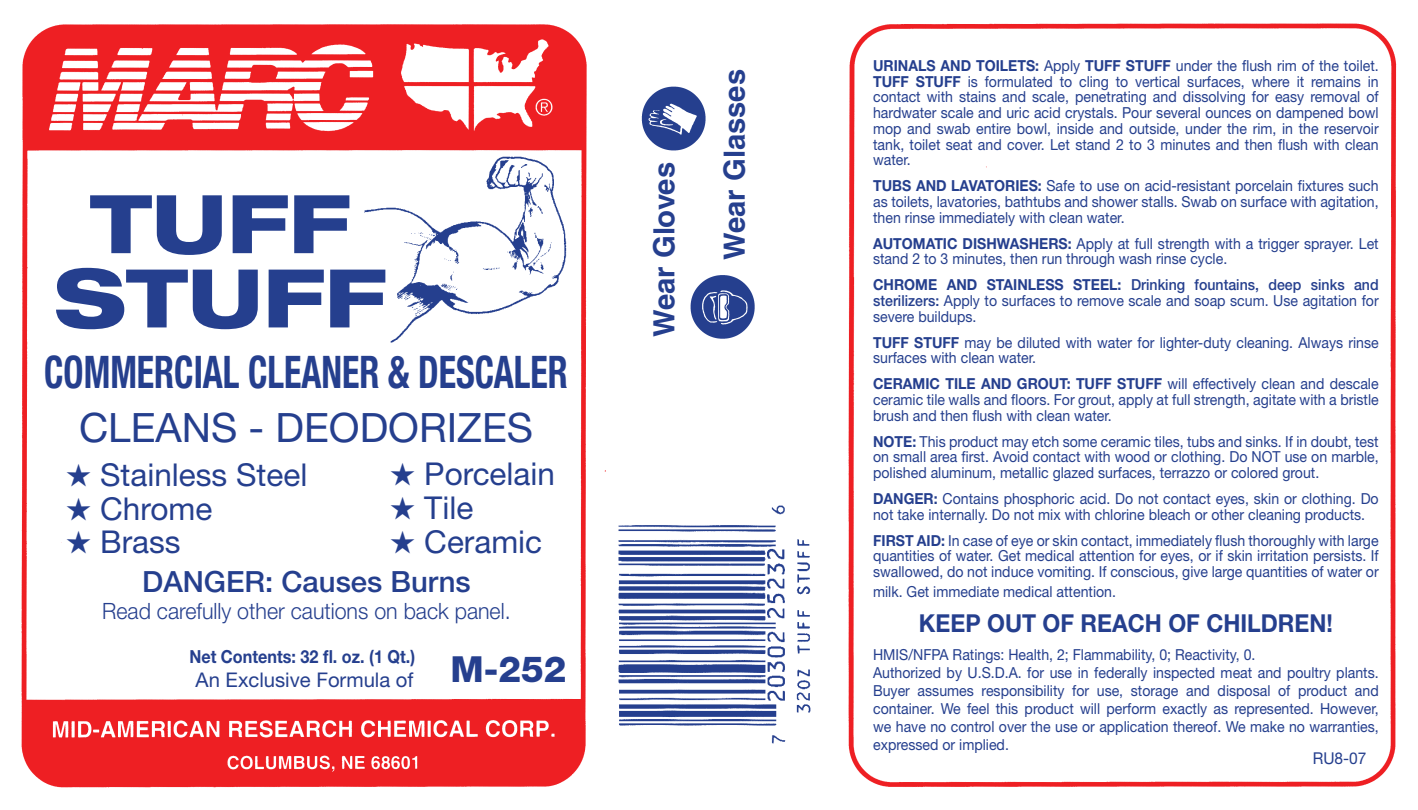
<style>
.page{position:relative;width:1418px;height:810px;background:#fff}
.page>*{position:absolute;margin:0;border:0;box-sizing:border-box;transform-origin:0 0}
.t1{font:800 expanded 81px "Helvetica Neue";color:#253f8e}
.t2{font:700 condensed 45px "Helvetica Neue";color:#253f8e;scale:.8 1}
.t3{font:40.5px "Helvetica Neue";color:#253f8e}
.t4{font:31.5px "Helvetica Neue";color:#253f8e}
.t5{font:700 29.25px "Helvetica";color:#253f8e}
.t6{font:500 29.25px "Helvetica Neue";color:#253f8e}
.t7{font:700 24.75px "Helvetica Neue";color:#253f8e;scale:.93 1}
.t8{font:300 22.5px "Helvetica Neue";color:#253f8e;scale:.95 1}
.t9{font:20.25px "Helvetica Neue";color:#253f8e}
.t10{font:700 18px "Helvetica Neue";color:#253f8e;scale:.9 1}
.t11{font:16.2px "Helvetica Neue";color:#253f8e;scale:.95 1}
.t12{font:15.3px/15.8px "Helvetica Neue";color:#253f8e;text-align:justify;scale:.93 1}
.t13{font:700 15.3px "Helvetica Neue";color:#253f8e;scale:.93 1}
.s1{font-weight:400}
.s2{font-weight:700}
.s3{font-weight:500}
</style>
<div class="page">
<img style="left:21px;top:23px;width:1376px;height:765px">
<img style="left:612px;top:498px;width:205px;height:252px">
<img style="left:633px;top:82px;width:76px;height:74px">
<img style="left:685px;top:271px;width:72px;height:79px">
<img style="left:362px;top:155px;width:204px;height:187px">
<h1 class="t1" style="left:90px;top:172px;width:261px">TUFF</h1>
<h1 class="t1" style="left:54px;top:247px;width:333px">STUFF</h1>
<h2 class="t2" style="left:44px;top:345px;width:656px">COMMERCIAL CLEANER &amp; DESCALER</h2>
<h3 class="t3" style="left:79px;top:403px;width:105px">cleans</h3>
<h3 class="t3" style="left:249px;top:403px;width:106px">- deodori</h3>
<h3 class="t3" style="left:457px;top:403px;width:71px">zes</h3>
<h3 class="t4" style="left:66px;top:456px;width:243px">★ Stainless Steel</h3>
<h3 class="t4" style="left:66px;top:490px;width:148px">★ Chrome</h3>
<h3 class="t4" style="left:66px;top:523px;width:116px">★ Brass</h3>
<h3 class="t4" style="left:390px;top:455px;width:167px">★ Porcelain</h3>
<h3 class="t4" style="left:390px;top:489px;width:85px">★ Tile</h3>
<h3 class="t4" style="left:390px;top:523px;width:154px">★ Ceramic</h3>
<h3 class="t6" style="left:142px;top:565px;width:330px">Danger: Causes Burns</h3>
<h3 class="t8" style="left:102px;top:598px;width:431px">Read carefully other cautions on back panel.</h3>
<p class="t10" style="left:189px;top:645px;width:252px">NET CONTENTS: 32 FL. OZ. (1 QT.)</p>
<h3 class="t9" style="left:196px;top:668px;width:372px">An Exclusive Formula of <sup>M-252</sup></h3>
<h3 class="t5" style="left:646px;top:337px;width:177px;rotate:-90deg">Wear Gloves</h3>
<h3 class="t5" style="left:716px;top:260px;width:192px;rotate:-90deg">Wear Glasses</h3>
<p class="t13" style="left:873px;top:56px;width:283px">URINALS AND TOILETS: <span class="s1">Apply</span> TUFF STU</p>
<p class="t12" style="left:1154px;top:57px;width:243px"><span class="s2">FF</span> under the flush rim of the toilet.</p>
<p class="t13" style="left:873px;top:72px;width:57px">TUFF STU</p>
<p class="t12" style="left:873px;top:73px;width:545px;text-indent:71px"><span class="s2">FF</span> is formulated to cling to vertical surfaces, where it remains in contact with stains and scale, penetrating and dissolving for easy removal of hardwater scale and uric acid crystals. Pour several ounces on dampened bowl mop and swab entire bowl, inside and outside, under the rim, in the reservoir tank, toilet seat and cover. Let stand 2 to 3 minutes and then flush with clean water.</p>
<p class="t12" style="left:873px;top:178px;width:545px"><span class="s2">TUBS AND LAVATORIES:</span> Safe to use on acid-resistant porcelain fixtures such as toilets, lavatories, bathtubs and shower stalls. Swab on surface with agitation, then rinse immediately with clean water.</p>
<p class="t13" style="left:873px;top:234px;width:12px">AUT</p>
<p class="t12" style="left:873px;top:235px;width:545px;text-indent:29px"><span class="s2">OMATIC DISHWASHERS:</span> Apply at full strength with a trigger sprayer. Let stand 2 to 3 minutes, then run through wash rinse cycle.</p>
<p class="t12" style="left:873px;top:277px;width:545px"><span class="s2">CHROME AND STAINLESS STEEL:</span> <span class="s3">Drinking fountains, deep sinks and sterilizers:</span> Apply to surfaces to remove scale and soap scum. Use agitation for severe buildups.</p>
<p class="t13" style="left:873px;top:333px;width:55px">TUFF STU</p>
<p class="t12" style="left:873px;top:334px;width:545px;text-indent:69px"><span class="s2">FF</span> may be diluted with water for lighter-duty cleaning. Always rinse surfaces with clean water.</p>
<p class="t13" style="left:873px;top:374px;width:274px">CERAMIC TILE AND GROUT: TUFF STU</p>
<p class="t12" style="left:873px;top:376px;width:545px;text-indent:272px"><span class="s2">FF</span> will effectively clean and descale ceramic tile walls and floors. For grout, apply at full strength, agitate with a bristle brush and then flush with clean water.</p>
<p class="t12" style="left:873px;top:433px;width:545px"><span class="s2">NOTE:</span> This product may etch some ceramic tiles, tubs and sinks. If in doubt, test on small area first. Avoid contact with wood or clothing. Do NOT use on marble, polished aluminum, metallic glazed surfaces, terrazzo or colored grout.</p>
<p class="t12" style="left:873px;top:491px;width:545px"><span class="s2">DANGER:</span> Contains phosphoric acid. Do not contact eyes, skin or clothing. Do not take internally. Do not mix with chlorine bleach or other cleaning products.</p>
<p class="t12" style="left:873px;top:532px;width:545px"><span class="s2">FIRST AID:</span> In case of eye or skin contact, immediately flush thoroughly with large quantities of water. Get medical attention for eyes, or if skin irritation persists. If swallowed, do not induce vomiting. If conscious, give large quantities of water or</p>
<p class="t12" style="left:873px;top:583px;width:263px">milk. Get immediate medical attention.</p>
<h3 class="t7" style="left:919px;top:607px;width:92px">KEEP OUT</h3>
<h3 class="t7" style="left:1042px;top:607px;width:314px">OF REACH OF CHILDREN!</h3>
<p class="t12" style="left:873px;top:645px;width:545px;line-height:18px;text-align:left">HMIS/NFPA Ratings: Health, 2; Flammability, 0; Reactivity, 0.<br>Authorized by U.S.D.A. for use in federally inspected meat and poultry plants.<br>Buyer assumes responsibility for use, storage and disposal of product and container. We feel this product will perform exactly as represented. However, we have no control over the use or application thereof. We make no warranties, expressed or implied.</p>
<p class="t11" style="left:1312px;top:749px;width:58px">RU8-07</p>
</div>
